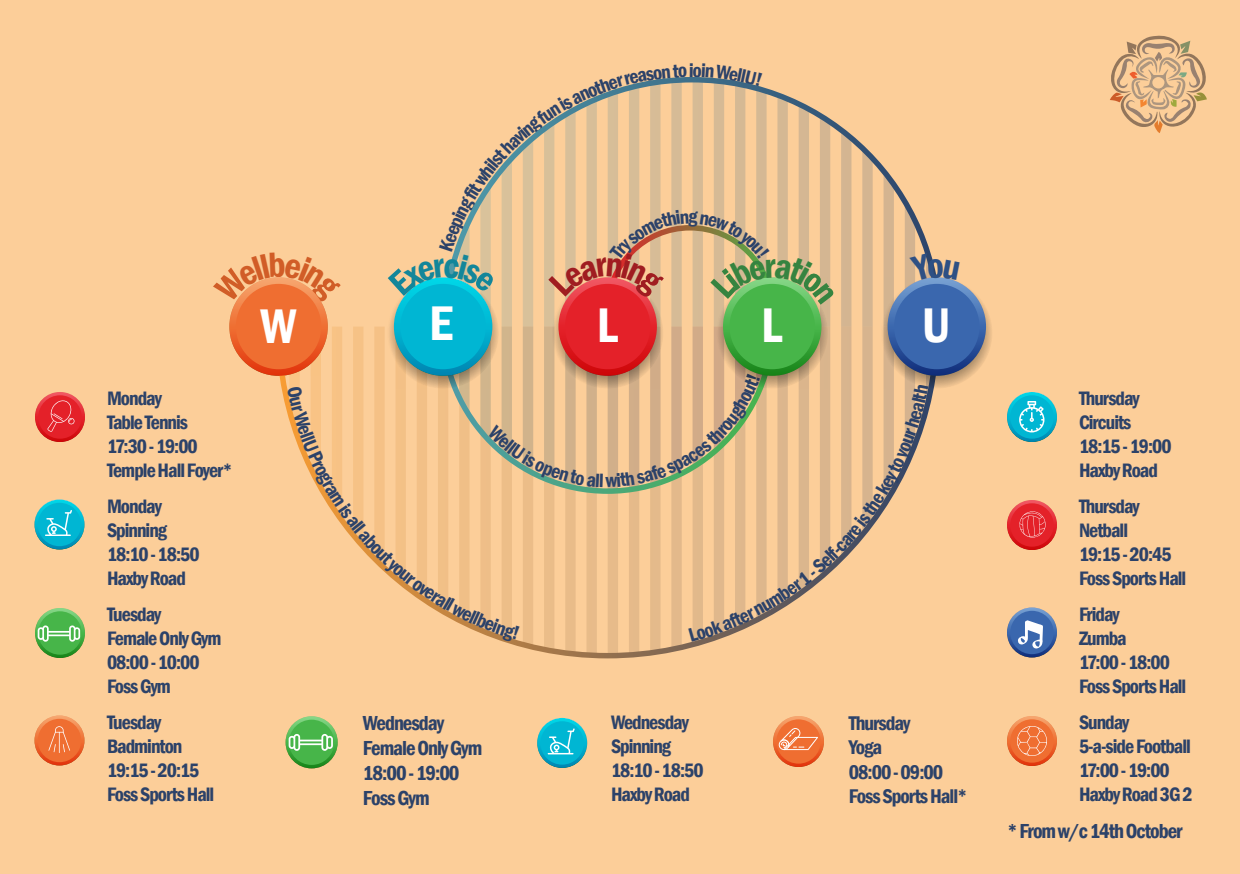
<style>
.page{position:relative;width:1240px;height:874px;background:#fcce99}
.page>*{position:absolute;margin:0;border:0;box-sizing:border-box;transform-origin:0 0}
.t1{font:600 condensed 50px "Franklin Gothic";color:#fff}
.t2{font:600 condensed 20.85px/25.1px "Franklin Gothic";letter-spacing:-.05em;color:#2c4269}
.t3{font:600 condensed 20.4px/24.4px "Franklin Gothic";letter-spacing:-.05em;color:#2c4269}
.t4{font:600 condensed 20px/24px "Franklin Gothic";letter-spacing:-.05em;color:#2c4269}
</style>
<div class="page">
<svg style="left:1007px;top:608px;width:50px;height:50px"></svg>
<svg style="left:1007px;top:500px;width:50px;height:50px"></svg>
<svg style="left:35px;top:392px;width:50px;height:50px"></svg>
<svg style="left:34px;top:500px;width:50px;height:50px"></svg>
<svg style="left:35px;top:608px;width:50px;height:50px"></svg>
<svg style="left:35px;top:716px;width:49px;height:50px"></svg>
<svg style="left:1007px;top:392px;width:50px;height:50px"></svg>
<svg style="left:537px;top:718px;width:50px;height:50px"></svg>
<svg style="left:1007px;top:716px;width:50px;height:50px"></svg>
<svg style="left:286px;top:716px;width:52px;height:52px"></svg>
<svg style="left:773px;top:716px;width:51px;height:51px"></svg>
<svg style="left:229px;top:77px;width:757px;height:579px"></svg>
<h1 class="t1" style="left:260px;top:293px;width:37px">W</h1>
<h1 class="t1" style="left:429px;top:290px;width:25px">E</h1>
<h1 class="t1" style="left:597px;top:292px;width:23px">L</h1>
<h1 class="t1" style="left:761px;top:292px;width:23px">L</h1>
<h1 class="t1" style="left:922px;top:292px;width:30px">U</h1>
<p class="t4" style="left:107px;top:386px;width:127px">Monday<br>Table Tennis<br>17:30 - 19:00<br>Temple Hall Foyer*</p>
<p class="t4" style="left:107px;top:494px;width:94px">Monday<br>Spinning<br>18:10 - 18:50<br>Haxby Road</p>
<p class="t4" style="left:107px;top:602px;width:116px">Tuesday<br>Female Only Gym<br>08:00 - 10:00<br>Foss Gym</p>
<p class="t4" style="left:107px;top:710px;width:109px">Tuesday<br>Badminton<br>19:15 - 20:15<br>Foss Sports Hall</p>
<p class="t4" style="left:611px;top:710px;width:94px">Wednesday<br>Spinning<br>18:10 - 18:50<br>Haxby Road</p>
<p class="t2" style="left:363px;top:710px;width:121px">Wednesday<br>Female Only Gym<br>18:00 - 19:00<br>Foss Gym</p>
<p class="t3" style="left:849px;top:710px;width:120px">Thursday<br>Yoga<br>08:00 - 09:00<br>Foss Sports Hall*</p>
<p class="t4" style="left:1079px;top:386px;width:94px">Thursday<br>Circuits<br>18:15 - 19:00<br>Haxby Road</p>
<p class="t4" style="left:1079px;top:494px;width:109px">Thursday<br>Netball<br>19:15 - 20:45<br>Foss Sports Hall</p>
<p class="t4" style="left:1079px;top:602px;width:109px">Friday<br>Zumba<br>17:00 - 18:00<br>Foss Sports Hall</p>
<p class="t4" style="left:1079px;top:710px;width:115px">Sunday<br>5-a-side Football<br>17:00 - 19:00<br>Haxby Road 3G 2</p>
<p class="t2" style="left:1007px;top:818px;width:177px">* From w/c 14th October</p>
</div>
